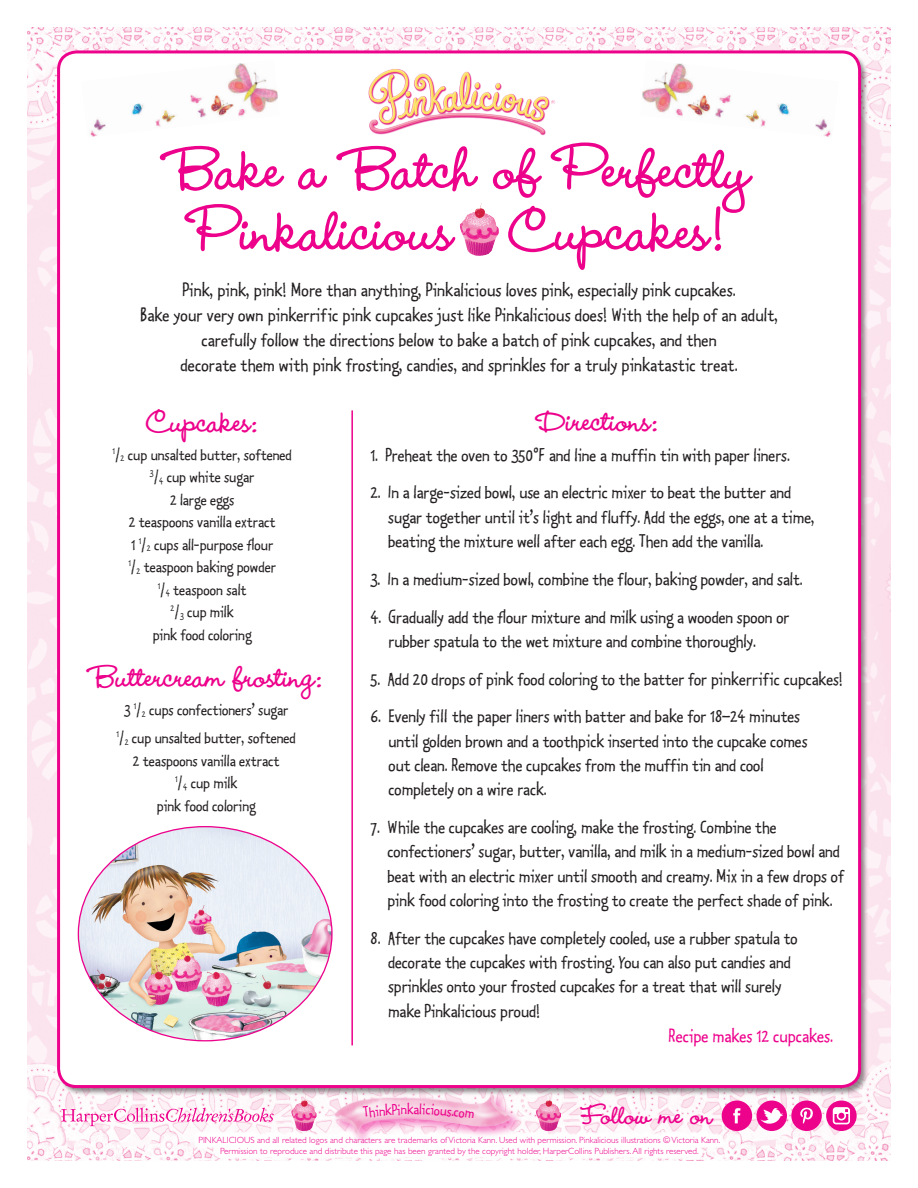
<style>
.page{position:relative;width:918px;height:1188px;background:#fff}
.page>*{position:absolute;margin:0;border:0;box-sizing:border-box;transform-origin:0 0}
.No_Spacing{font:700 72px/61.5px "Wendy LP";color:#ed028c;text-align:center}
.t1{font:700 37.5px "Wendy LP";color:#ed028c}
.t2{font:700 32.4px "Wendy LP";color:#ed028c}
.t3{font:21px/25.2px "Kosmik Plain Two";letter-spacing:.005em;color:#231f20;text-align:center}
.t4{font:21px "Kosmik Plain Two";color:#ed028c}
.t5{font:20.25px/24.3px "Kosmik Plain Two";color:#231f20}
.t6{font:18px "Kosmik Plain Two";color:#231f20}
.t7{font:16.8px "Kosmik Plain Two";color:#ed028c}
.t8{font:300 9px/10.8px "Gill Sans";color:#ed028c;text-align:center}
</style>
<div class="page">
<img style="left:27px;top:27px;width:864px;height:1134px">
<div style="left:59px;top:52px;width:801px;height:1035px;background:#fff;border-radius:18px"></div>
<img style="left:460px;top:203px;width:39px;height:53px">
<img style="left:368px;top:69px;width:187px;height:67px">
<div style="left:193px;top:1131px;width:533px;height:31px;background:#fff"></div>
<img style="left:642px;top:63px;width:189px;height:74px">
<img style="left:90px;top:63px;width:188px;height:74px">
<svg style="left:61px;top:1108px;width:213px;height:18px"></svg>
<div style="left:332px;top:1091px;width:191px;height:57px;background:#ed028c;opacity:.55"></div>
<img style="left:332px;top:1094px;width:184px;height:46px">
<img style="left:291px;top:1094px;width:26px;height:37px">
<img style="left:536px;top:1094px;width:25px;height:37px">
<div style="left:722px;top:1101px;width:30px;height:30px;background:#ed028c;border-radius:50%"></div>
<svg style="left:733px;top:1108px;width:8px;height:15px"></svg>
<div style="left:791px;top:1101px;width:31px;height:30px;background:#ed028c;border-radius:50%"></div>
<svg style="left:800px;top:1107px;width:13px;height:17px"></svg>
<div style="left:756px;top:1101px;width:31px;height:30px;background:#ed028c;border-radius:50%"></div>
<svg style="left:760px;top:1108px;width:23px;height:19px"></svg>
<div style="left:826px;top:1101px;width:31px;height:30px;background:#ed028c;border-radius:50%"></div>
<svg style="left:833px;top:1107px;width:17px;height:17px"></svg>
<img style="left:78px;top:827px;width:254px;height:214px">
<hr style="left:351px;top:410px;width:2px;height:635px;background:#ed028c">
<svg style="left:363px;top:1103px;width:51px;height:15px"></svg>
<svg style="left:420px;top:1104px;width:32px;height:13px"></svg>
<p class="No_Spacing" style="left:167px;top:139px;width:585px">Bake a Batch of Perfectly<br>Pinkalicious Cupcakes!</p>
<p class="t3" style="left:140px;top:276px;width:639px">Pink, pink, pink! More than anything, Pinkalicious loves pink, especially pink cupcakes.<br>Bake your very own pinkerrific pink cupcakes just like Pinkalicious does! With the help of an adult, carefully follow the directions below to bake a batch of pink cupcakes, and then<br>decorate them with pink frosting, candies, and sprinkles for a truly pinkatastic treat.</p>
<p class="t1" style="left:146px;top:399px;width:113px">Cupcakes:</p>
<p class="t6" style="left:113px;top:443px;width:181px"><sup>1</sup>/<sub>2</sub> cup unsalted butter, softened</p>
<p class="t6" style="left:150px;top:465px;width:106px"><sup>3</sup>/<sub>4</sub> cup white sugar</p>
<p class="t6" style="left:170px;top:488px;width:66px">2 large eggs</p>
<p class="t6" style="left:129px;top:510px;width:148px">2 teaspoons vanilla extract</p>
<p class="t6" style="left:131px;top:533px;width:144px">1 <sup>1</sup>/<sub>2</sub> cups all-purpose flour</p>
<p class="t6" style="left:128px;top:555px;width:149px"><sup>1</sup>/<sub>2</sub> teaspoon baking powder</p>
<p class="t6" style="left:158px;top:578px;width:90px"><sup>1</sup>/<sub>4</sub> teaspoon salt</p>
<p class="t6" style="left:171px;top:600px;width:65px"><sup>2</sup>/<sub>3</sub> cup milk</p>
<p class="t6" style="left:153px;top:623px;width:100px">pink food coloring</p>
<p class="t1" style="left:90px;top:655px;width:234px">Buttercream frosting:</p>
<p class="t6" style="left:124px;top:699px;width:166px">3 <sup>1</sup>/<sub>2</sub> cups confectioners’ sugar</p>
<p class="t6" style="left:117px;top:726px;width:181px"><sup>1</sup>/<sub>2</sub> cup unsalted butter, softened</p>
<p class="t6" style="left:133px;top:749px;width:148px">2 teaspoons vanilla extract</p>
<p class="t6" style="left:175px;top:771px;width:64px"><sup>1</sup>/<sub>4</sub> cup milk</p>
<p class="t6" style="left:157px;top:794px;width:100px">pink food coloring</p>
<p class="t1" style="left:538px;top:398px;width:122px">Directions:</p>
<p class="t5" style="left:370px;top:442px;width:421px">1. Preheat the oven to 350°F and line a muffin tin with paper liners.</p>
<p class="t5" style="left:388px;top:480px;width:428px;text-indent:-18px">2. In a large-sized bowl, use an electric mixer to beat the butter and sugar together until it’s light and fluffy. Add the eggs, one at a time, beating the mixture well after each egg. Then add the vanilla.</p>
<p class="t5" style="left:370px;top:566px;width:434px">3. In a medium-sized bowl, combine the flour, baking powder, and salt.</p>
<p class="t5" style="left:389px;top:604px;width:402px;text-indent:-18px">4. Gradually add the flour mixture and milk using a wooden spoon or rubber spatula to the wet mixture and combine thoroughly.</p>
<p class="t5" style="left:370px;top:666px;width:474px">5. Add 20 drops of pink food coloring to the batter for pinkerrific cupcakes!</p>
<p class="t5" style="left:389px;top:704px;width:421px;text-indent:-18px">6. Evenly fill the paper liners with batter and bake for 18–24 minutes until golden brown and a toothpick inserted into the cupcake comes out clean. Remove the cupcakes from the muffin tin and cool completely on a wire rack.</p>
<p class="t5" style="left:388px;top:815px;width:458px;text-indent:-17px">7. While the cupcakes are cooling, make the frosting. Combine the confectioners’ sugar, butter, vanilla, and milk in a medium-sized bowl and beat with an electric mixer until smooth and creamy. Mix in a few drops of pink food coloring into the frosting to create the perfect shade of pink.</p>
<p class="t5" style="left:388px;top:925px;width:411px;text-indent:-18px">8. After the cupcakes have completely cooled, use a rubber spatula to decorate the cupcakes with frosting. You can also put candies and sprinkles onto your frosted cupcakes for a treat that will surely make Pinkalicious proud!</p>
<p class="t4" style="left:669px;top:1023px;width:166px">Recipe makes 12 cupcakes.</p>
<p class="t7" style="left:414px;top:1099px;width:7px">a</p>
<p class="t7" style="left:453px;top:1101px;width:24px;rotate:6deg">.com</p>
<p class="t2" style="left:582px;top:1096px;width:132px">Follow me on</p>
<p class="t8" style="left:198px;top:1135px;width:523px">PINKALICIOUS and all related logos and characters are trademarks of Victoria Kann. Used with permission. Pinkalicious illustrations © Victoria Kann.<br>Permission to reproduce and distribute this page has been granted by the copyright holder, HarperCollins Publishers. All rights reserved.</p>
</div>
